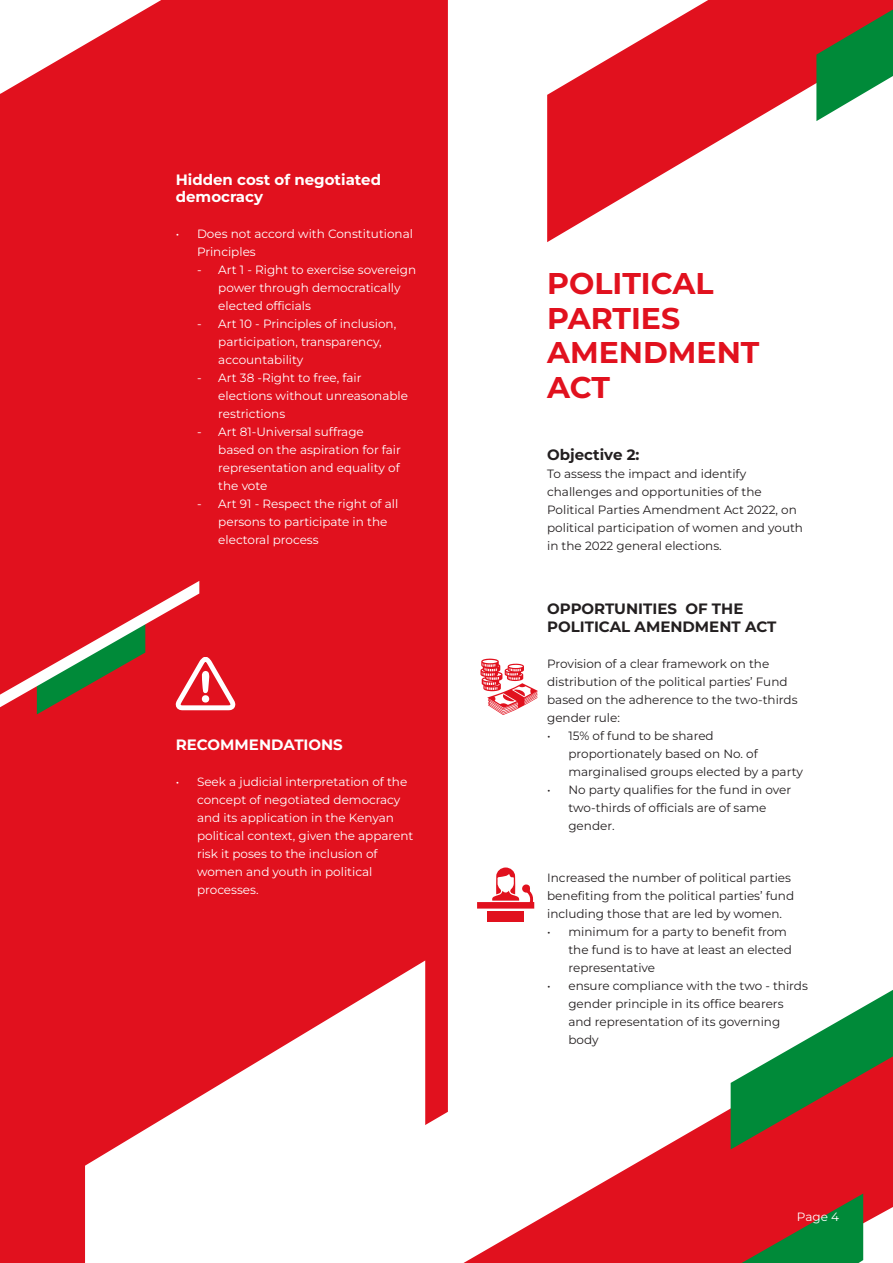
<style>
.page{position:relative;width:893px;height:1263px;background:#fff}
.page>*{position:absolute;margin:0;border:0;box-sizing:border-box;transform-origin:0 0}
.Heading_1{font:700 30px/34.5px "Montserrat";color:#e1111e}
.Heading_1-2{font:700 15px/18px "Montserrat";color:#231f20}
.Heading_1-3{font:700 15px/17.2px "Montserrat";color:#fff}
.Heading_1-4{font:12px/18px "Montserrat";color:#231f20}
.Heading_1-5{font:12px/18px "Montserrat";color:#fff}
</style>
<div class="page">
<div style="left:0;top:0;width:448px;height:1263px;background:#e1111e"></div>
<svg style="left:463px;top:1082px;width:430px;height:181px"></svg>
<svg style="left:731px;top:990px;width:162px;height:159px"></svg>
<svg style="left:742px;top:1193px;width:121px;height:70px;background:#714d2b"></svg>
<svg style="left:547px;top:0;width:346px;height:242px"></svg>
<svg style="left:816px;top:9px;width:77px;height:112px"></svg>
<svg style="left:85px;top:960px;width:340px;height:303px"></svg>
<div style="left:0;top:287px;width:236px;height:686px;background:#e1111e"></div>
<div style="left:202px;top:695px;width:7px;height:7px;background:#fff;border-radius:50%"></div>
<svg style="left:480px;top:658px;width:58px;height:57px"></svg>
<div style="left:487px;top:911px;width:37px;height:10px;background:#e1111e"></div>
<svg style="left:477px;top:867px;width:57px;height:41px"></svg>
<p class="Heading_1-3" style="left:176px;top:170px;width:207px">Hidden cost of negotiated democracy</p>
<p class="Heading_1-5" style="left:197px;top:224px;width:218px;text-indent:-21px">• Does not accord with Constitutional<br>Principles</p>
<p class="Heading_1-5" style="left:218px;top:260px;width:199px;text-indent:-21px">- Art 1 - Right to exercise sovereign power through democratically elected officials</p>
<p class="Heading_1-5" style="left:218px;top:314px;width:179px;text-indent:-21px">- Art 10 - Principles of inclusion, participation, transparency, accountability</p>
<p class="Heading_1-5" style="left:218px;top:368px;width:191px;text-indent:-21px">- Art 38 -Right to free, fair elections without unreasonable restrictions</p>
<p class="Heading_1-5" style="left:218px;top:422px;width:184px;text-indent:-21px">- Art 81-Universal suffrage based on the aspiration for fair representation and equality of the vote</p>
<p class="Heading_1-5" style="left:218px;top:494px;width:182px;text-indent:-21px">- Art 91 - Respect the right of all persons to participate in the electoral process</p>
<p class="Heading_1-3" style="left:176px;top:735px;width:169px">RECOMMENDATIONS</p>
<p class="Heading_1-5" style="left:197px;top:772px;width:218px;text-indent:-21px">• Seek a judicial interpretation of the concept of negotiated democracy and its application in the Kenyan political context, given the apparent risk it poses to the inclusion of women and youth in political processes.</p>
<p class="Heading_1" style="left:547px;top:265px;width:214px">POLITICAL<br>PARTIES<br>AMENDMENT<br>ACT</p>
<p class="Heading_1-2" style="left:547px;top:445px;width:94px">Objective 2:</p>
<p class="Heading_1-4" style="left:547px;top:464px;width:257px">To assess the impact and identify challenges and opportunities of the Political Parties Amendment Act 2022, on political participation of women and youth in the 2022 general elections.</p>
<p class="Heading_1-2" style="left:547px;top:599px;width:231px">OPPORTUNITIES OF THE<br>POLITICAL AMENDMENT ACT</p>
<p class="Heading_1-4" style="left:547px;top:654px;width:252px">Provision of a clear framework on the distribution of the political parties’ Fund based on the adherence to the two-thirds gender rule:</p>
<p class="Heading_1-4" style="left:568px;top:726px;width:236px;text-indent:-21px">• 15% of fund to be shared proportionately based on No. of marginalised groups elected by a party</p>
<p class="Heading_1-4" style="left:568px;top:780px;width:224px;text-indent:-21px">• No party qualifies for the fund in over two-thirds of officials are of same gender.</p>
<p class="Heading_1-4" style="left:547px;top:868px;width:248px">Increased the number of political parties benefiting from the political parties’ fund including those that are led by women.</p>
<p class="Heading_1-4" style="left:568px;top:922px;width:225px;text-indent:-21px">• minimum for a party to benefit from the fund is to have at least an elected representative</p>
<p class="Heading_1-4" style="left:568px;top:976px;width:241px;text-indent:-21px">• ensure compliance with the two - thirds gender principle in its office bearers and representation of its governing body</p>
<p class="Heading_1-5" style="left:797px;top:1207px;width:44px">Page 4</p>
</div>
